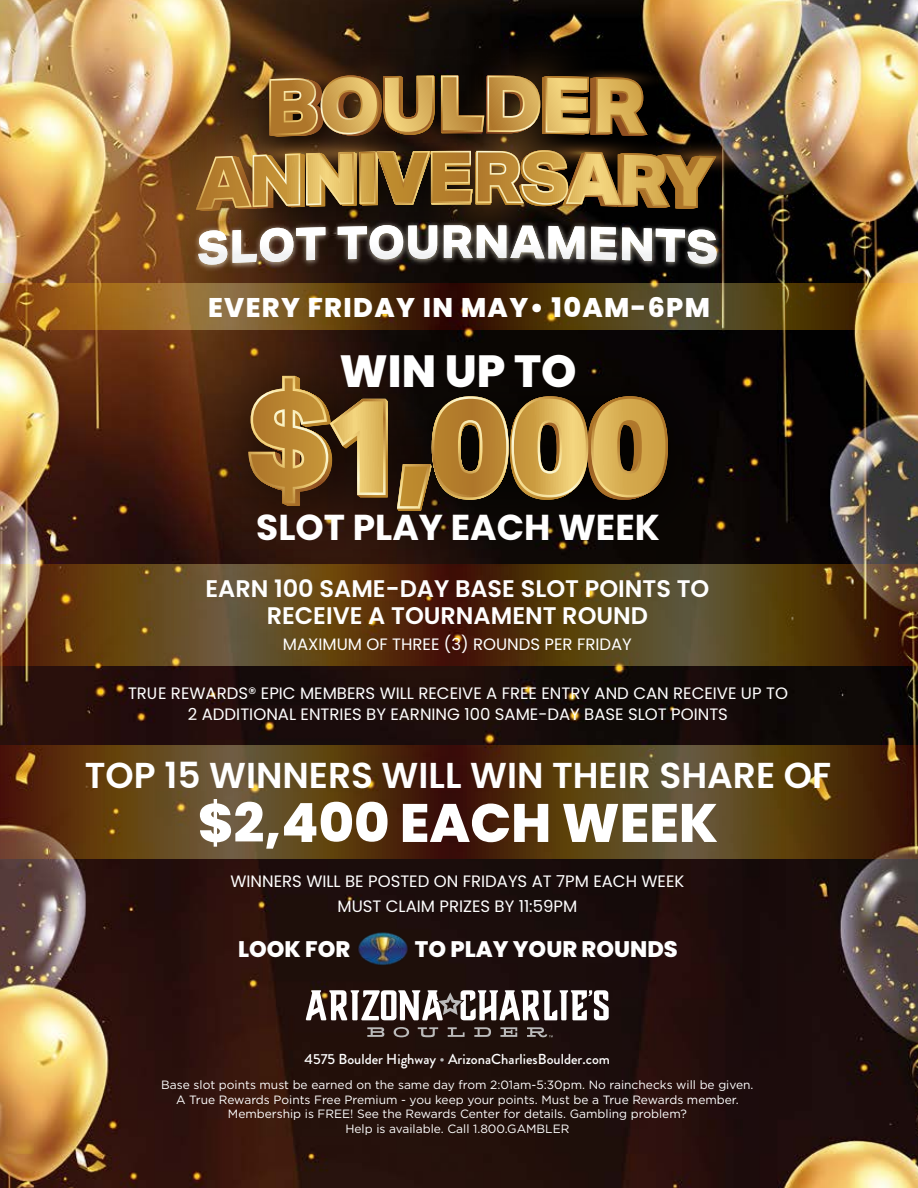
<style>
.page{position:relative;width:918px;height:1188px;background:#fff}
.page>*{position:absolute;margin:0;border:0;box-sizing:border-box;transform-origin:0 0}
.t1{font:800 54px "Poppins";color:#fff}
.t2{font:800 45px "Poppins";color:#fff}
.t3{font:600 36px "Poppins";color:#fff}
.t4{font:700 36px "Poppins";color:#fff}
.t5{font:800 27px "Poppins";letter-spacing:.05em;color:#fff}
.t6{font:600 24px/27px "Poppins";color:#fff;text-align:center}
.t7{font:800 22.5px "Poppins";color:#fff}
.t8{font:16.5px/25.2px "Poppins";color:#fff;text-align:center}
.t9{font:500 14.4px "Brandon Grotesque";color:#fff}
.t10{font:12px/14.4px "Gotham";color:#fff;text-align:center}
.s1{color:#bbb}
</style>
<div class="page">
<img style="left:0;top:0;width:918px;height:1188px">
<img style="left:136px;top:211px;width:641px;height:123px">
<svg style="left:400px;top:238px;width:205px;height:45px;background:#140f0c"></svg>
<img style="left:125px;top:66px;width:205px;height:217px">
<img style="left:0;top:565px;width:918px;height:101px">
<svg style="left:0;top:283px;width:918px;height:47px;background:#91621e"></svg>
<img style="left:153px;top:284px;width:612px;height:421px">
<svg style="left:0;top:746px;width:918px;height:113px;background:#593c18"></svg>
<img style="left:228px;top:211px;width:458px;height:27px">
<svg style="left:198px;top:230px;width:29px;height:35px"></svg>
<svg style="left:233px;top:227px;width:92px;height:36px"></svg>
<svg style="left:338px;top:225px;width:99px;height:34px"></svg>
<svg style="left:444px;top:225px;width:140px;height:34px"></svg>
<svg style="left:591px;top:227px;width:125px;height:37px"></svg>
<img style="left:193px;top:12px;width:616px;height:199px">
<svg style="left:248px;top:376px;width:140px;height:130px;background:#896631"></svg>
<svg style="left:397px;top:396px;width:271px;height:115px;background:#856731"></svg>
<img style="left:357px;top:931px;width:52px;height:35px">
<svg style="left:306px;top:990px;width:303px;height:30px"></svg>
<svg style="left:367px;top:1027px;width:17px;height:10px"></svg>
<svg style="left:394px;top:1027px;width:15px;height:10px"></svg>
<svg style="left:418px;top:1027px;width:20px;height:10px"></svg>
<svg style="left:448px;top:1027px;width:17px;height:10px"></svg>
<svg style="left:474px;top:1027px;width:17px;height:10px"></svg>
<svg style="left:500px;top:1027px;width:17px;height:10px"></svg>
<svg style="left:527px;top:1027px;width:26px;height:10px"></svg>
<h3 class="t5" style="left:208px;top:292px;width:503px">EVERY FRIDAY IN MAY• 10AM-6PM</h3>
<p class="t2" style="left:340px;top:345px;width:239px">WIN UP TO</p>
<p class="t4" style="left:256px;top:507px;width:405px">SLOT PLAY EACH WEEK</p>
<h3 class="t6" style="left:205px;top:575px;width:505px">EARN 100 SAME-DAY BASE SLOT POINTS TO<br>RECEIVE A TOURNAMENT ROUND</h3>
<h3 class="t8" style="left:283px;top:631px;width:350px">MAXIMUM OF THREE (3) ROUNDS PER FRIDAY</h3>
<h3 class="t8" style="left:128px;top:680px;width:661px">TRUE REWARDS® EPIC MEMBERS WILL RECEIVE A FREE ENTRY AND CAN RECEIVE UP TO</h3>
<p class="t8" style="left:188px;top:701px;width:542px">2 ADDITIONAL ENTRIES BY EARNING 100 SAME-DAY BASE SLOT POINTS</p>
<p class="t3" style="left:85px;top:755px;width:748px">TOP 15 WINNERS WILL WIN THEIR SHARE OF</p>
<p class="t1" style="left:198px;top:792px;width:522px">$2,400 EACH WEEK</p>
<p class="t8" style="left:230px;top:869px;width:456px">WINNERS WILL BE POSTED ON FRIDAYS AT 7PM EACH WEEK<br>MUST CLAIM PRIZES BY 11:59PM</p>
<p class="t7" style="left:238px;top:936px;width:114px">LOOK FOR</p>
<p class="t7" style="left:415px;top:936px;width:264px">TO PLAY YOUR ROUNDS</p>
<p class="t9" style="left:305px;top:1049px;width:307px">4575 Boulder Highway <span class="s1">•</span> ArizonaCharliesBoulder.com</p>
<p class="t10" style="left:161px;top:1078px;width:594px">Base slot points must be earned on the same day from 2:01am-5:30pm. No rainchecks will be given.<br>A True Rewards Points Free Premium - you keep your points. Must be a True Rewards member.<br>Membership is FREE! See the Rewards Center for details. Gambling problem?<br>Help is available. Call 1.800.GAMBLER</p>
</div>
